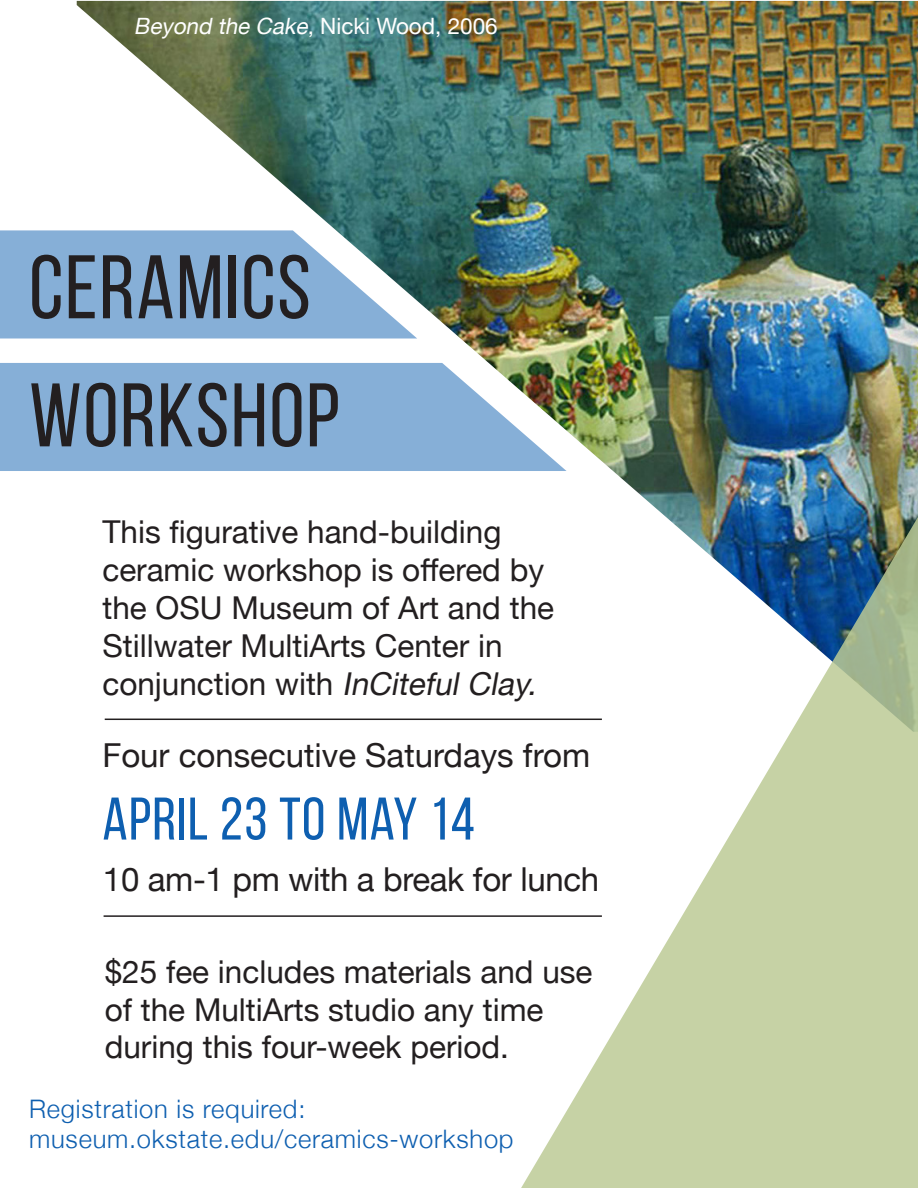
<style>
.page{position:relative;width:918px;height:1188px;background:#fff}
.page>*{position:absolute;margin:0;border:0;box-sizing:border-box;transform-origin:0 0}
.t1{font:90px "Bebas Neue";letter-spacing:.02em;color:#231f20}
.t2{font:60px "Bebas Neue";letter-spacing:.02em;color:#0e5fb0}
.t3{font:33px "Helvetica Neue";color:#231f20}
.t4{font:31.5px/37.8px "Helvetica Neue";color:#231f20}
.t5{font:300 25.5px "Helvetica Neue";letter-spacing:.03em;color:#0e5fb0}
.t6{font:22.5px "Helvetica Neue";color:#fff}
.s1{font-style:italic}
</style>
<div class="page">
<img style="left:77px;top:1px;width:841px;height:719px">
<svg style="left:0;top:363px;width:567px;height:108px;background:#89afd2"></svg>
<svg style="left:521px;top:410px;width:397px;height:778px"></svg>
<svg style="left:0;top:230px;width:417px;height:109px;background:#8bb1d3"></svg>
<hr style="left:105px;top:719px;width:497px;height:1px;background:#231f20">
<hr style="left:104px;top:915px;width:498px;height:2px;background:#231f20">
<p class="t6" style="left:134px;top:10px;width:365px"><span class="s1">Beyond the Cake</span>, N i c k i Wo o d , 2 0 0 6</p>
<p class="t1" style="left:29px;top:238px;width:283px">CERAMICS</p>
<p class="t1" style="left:29px;top:367px;width:312px">WORKSHOP</p>
<p class="t4" style="left:102px;top:515px;width:453px">This figurative hand-building ceramic workshop is offered by the OSU Museum of Art and the<br>Stillwater MultiArts Center in conjunction with <span class="s1">InCitefulClay.</span></p>
<p class="t3" style="left:102px;top:732px;width:489px">Four consecutive Saturdays from</p>
<p class="t2" style="left:102px;top:786px;width:374px">APRIL 23 TO MAY 14</p>
<p class="t3" style="left:103px;top:855px;width:498px">10 am-1 pm with a break for lunch</p>
<p class="t4" style="left:105px;top:955px;width:489px">$25 fee includes materials and use of the MultiArts studio any time during this four-week period.</p>
<p class="t5" style="left:29px;top:1088px;width:278px">Registration is required:</p>
<p class="t5" style="left:29px;top:1118px;width:486px">museum.okstate.edu/ceramics-workshop</p>
</div>
